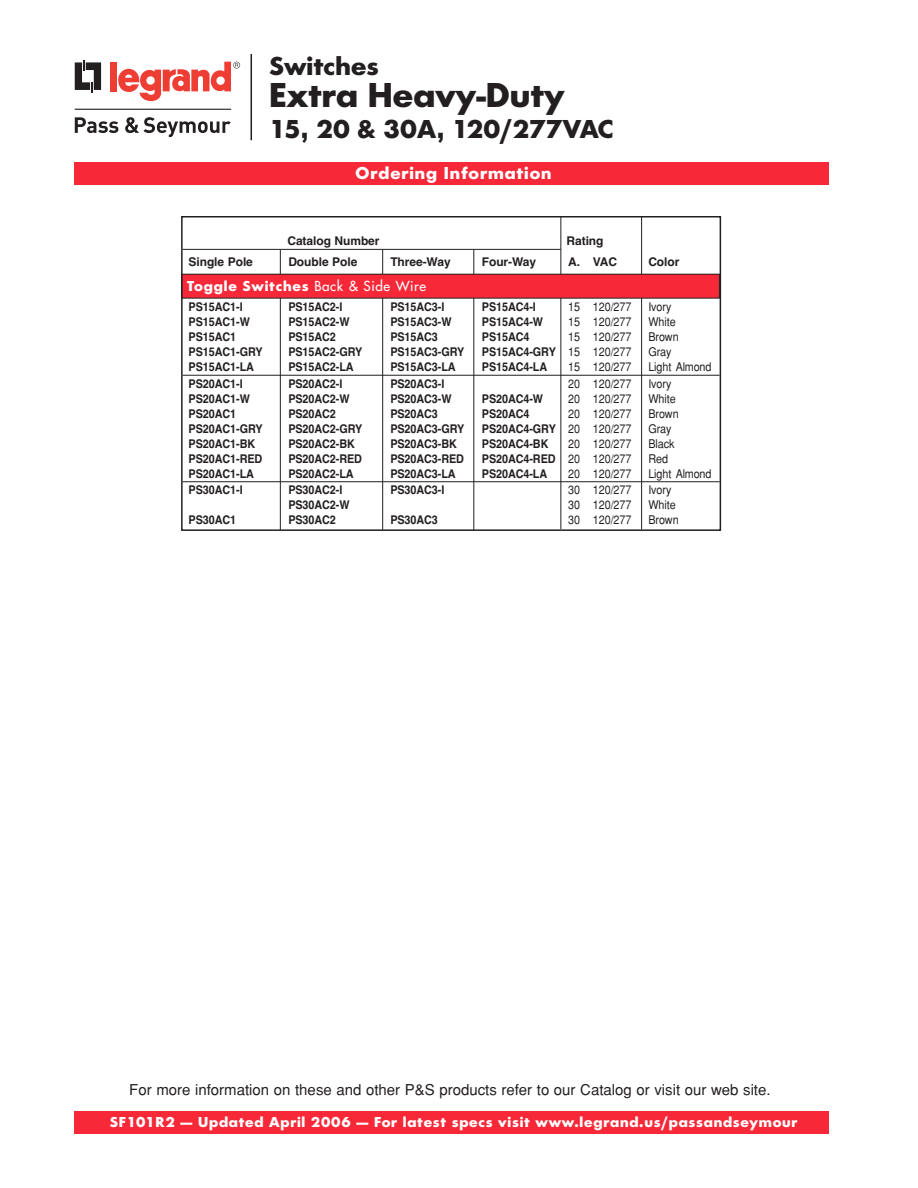
<style>
.page{position:relative;width:918px;height:1188px;background:#fff}
.page>*{position:absolute;margin:0;border:0;box-sizing:border-box;transform-origin:0 0}
.t1{font:700 36px "Futura No 2 D";color:#231f20}
.t2{font:700 27px "Futura No 2 D";color:#231f20}
.t3{font:700 18px "Futura No 2 D";letter-spacing:.05em;color:#fff}
.t4{font:700 15px "Futura No 2 D";letter-spacing:.05em;color:#fff}
.t5{font:15px "Helvetica";color:#231f20}
.t6{font:700 12px "Helvetica";letter-spacing:-.005em;color:#231f20;scale:.9 1}
.t7{font:12px "Helvetica";letter-spacing:-.005em;color:#231f20;scale:.9 1}
.t8{font:700 12px "Helvetica";letter-spacing:-.005em;color:#231f20}
.s1{font-family:"Futura";font-weight:400;font-size:13.5px}
.s2{font-weight:400}
</style>
<div class="page">
<div style="left:74px;top:162px;width:754px;height:23px;background:#f72938"></div>
<hr style="left:382px;top:250px;width:1px;height:280px;background:#231f20">
<hr style="left:473px;top:250px;width:1px;height:281px;background:#231f20">
<hr style="left:560px;top:217px;width:1px;height:312px;background:#231f20">
<hr style="left:641px;top:217px;width:1px;height:312px;background:#231f20">
<hr style="left:280px;top:250px;width:1px;height:280px;background:#231f20">
<div style="left:181px;top:274px;width:538px;height:24px;background:#f72938"></div>
<div style="left:181px;top:216px;width:540px;height:315px;border:2px solid #231f20"></div>
<hr style="left:183px;top:249px;width:378px;height:1px;background:#231f20">
<hr style="left:183px;top:375px;width:537px;height:1px;background:#231f20">
<hr style="left:183px;top:481px;width:537px;height:1px;background:#231f20">
<hr style="left:251px;top:54px;width:1px;height:86px;background:#231f20">
<div style="left:74px;top:1111px;width:755px;height:23px;background:#f72938"></div>
<svg style="left:75px;top:60px;width:26px;height:32px"></svg>
<div style="left:111px;top:62px;width:6px;height:29px;background:#ee3e34"></div>
<svg style="left:118px;top:62px;width:122px;height:40px"></svg>
<hr style="left:75px;top:109px;width:156px;height:1px;background:#231f20">
<svg style="left:75px;top:117px;width:43px;height:16px"></svg>
<svg style="left:125px;top:117px;width:106px;height:20px"></svg>
<h2 class="t2" style="left:269px;top:50px;width:111px">Switches</h2>
<h1 class="t1" style="left:269px;top:73px;width:297px">Extra Heavy-Duty</h1>
<h2 class="t2" style="left:269px;top:113px;width:346px">15, 20 &amp; 30A, 120/277VAC</h2>
<h3 class="t3" style="left:356px;top:162px;width:197px">Ordering Information</h3>
<p class="t8" style="left:287px;top:233px;width:94px">Catalog Number</p>
<p class="t8" style="left:567px;top:233px;width:38px">Rating</p>
<p class="t8" style="left:189px;top:254px;width:66px">Single Pole</p>
<p class="t8" style="left:288px;top:254px;width:70px">Double Pole</p>
<p class="t8" style="left:390px;top:254px;width:62px">Three-Way</p>
<p class="t8" style="left:482px;top:254px;width:56px">Four-Way</p>
<p class="t8" style="left:568px;top:254px;width:51px">A. VAC</p>
<p class="t8" style="left:648px;top:254px;width:33px">Color</p>
<p class="t4" style="left:187px;top:277px;width:241px">Toggle Switches <span class="s1">Back &amp; Side Wire</span></p>
<p class="t6" style="left:189px;top:300px;width:62px">PS15AC1-I</p>
<p class="t6" style="left:288px;top:300px;width:62px">PS15AC2-I</p>
<p class="t6" style="left:390px;top:300px;width:62px">PS15AC3-I</p>
<p class="t6" style="left:482px;top:300px;width:62px">PS15AC4-I</p>
<p class="t7" style="left:568px;top:300px;width:72px">15 120/277</p>
<p class="t7" style="left:648px;top:300px;width:27px">Ivory</p>
<p class="t6" style="left:189px;top:315px;width:70px">PS15AC1-W</p>
<p class="t6" style="left:288px;top:315px;width:70px">PS15AC2-W</p>
<p class="t6" style="left:390px;top:315px;width:70px">PS15AC3-W</p>
<p class="t6" style="left:482px;top:315px;width:70px">PS15AC4-W</p>
<p class="t7" style="left:568px;top:315px;width:72px">15 120/277</p>
<p class="t7" style="left:648px;top:315px;width:32px">White</p>
<p class="t6" style="left:189px;top:330px;width:54px">PS15AC1</p>
<p class="t6" style="left:288px;top:330px;width:54px">PS15AC2</p>
<p class="t6" style="left:390px;top:330px;width:54px">PS15AC3</p>
<p class="t6" style="left:482px;top:330px;width:54px">PS15AC4</p>
<p class="t7" style="left:568px;top:330px;width:72px">15 120/277</p>
<p class="t7" style="left:648px;top:330px;width:35px">Brown</p>
<p class="t6" style="left:189px;top:345px;width:84px">PS15AC1-GRY</p>
<p class="t6" style="left:288px;top:345px;width:84px">PS15AC2-GRY</p>
<p class="t6" style="left:390px;top:345px;width:84px">PS15AC3-GRY</p>
<p class="t6" style="left:482px;top:345px;width:168px">PS15AC4-GRY <span class="s2">15 120/277</span></p>
<p class="t7" style="left:648px;top:345px;width:27px">Gray</p>
<p class="t6" style="left:189px;top:360px;width:74px">PS15AC1-LA</p>
<p class="t6" style="left:288px;top:360px;width:74px">PS15AC2-LA</p>
<p class="t6" style="left:390px;top:360px;width:74px">PS15AC3-LA</p>
<p class="t6" style="left:482px;top:360px;width:74px">PS15AC4-LA</p>
<p class="t7" style="left:568px;top:360px;width:72px">15 120/277</p>
<p class="t7" style="left:648px;top:360px;width:72px">Light Almond</p>
<p class="t6" style="left:189px;top:377px;width:62px">PS20AC1-I</p>
<p class="t6" style="left:288px;top:377px;width:62px">PS20AC2-I</p>
<p class="t6" style="left:390px;top:377px;width:62px">PS20AC3-I</p>
<p class="t7" style="left:568px;top:377px;width:72px">20 120/277</p>
<p class="t7" style="left:648px;top:377px;width:27px">Ivory</p>
<p class="t6" style="left:189px;top:392px;width:70px">PS20AC1-W</p>
<p class="t6" style="left:288px;top:392px;width:70px">PS20AC2-W</p>
<p class="t6" style="left:390px;top:392px;width:70px">PS20AC3-W</p>
<p class="t6" style="left:482px;top:392px;width:70px">PS20AC4-W</p>
<p class="t7" style="left:568px;top:392px;width:72px">20 120/277</p>
<p class="t7" style="left:648px;top:392px;width:32px">White</p>
<p class="t6" style="left:189px;top:407px;width:54px">PS20AC1</p>
<p class="t6" style="left:288px;top:407px;width:54px">PS20AC2</p>
<p class="t6" style="left:390px;top:407px;width:54px">PS20AC3</p>
<p class="t6" style="left:482px;top:407px;width:54px">PS20AC4</p>
<p class="t7" style="left:568px;top:407px;width:72px">20 120/277</p>
<p class="t7" style="left:648px;top:407px;width:35px">Brown</p>
<p class="t6" style="left:189px;top:422px;width:84px">PS20AC1-GRY</p>
<p class="t6" style="left:288px;top:422px;width:84px">PS20AC2-GRY</p>
<p class="t6" style="left:390px;top:422px;width:84px">PS20AC3-GRY</p>
<p class="t6" style="left:482px;top:422px;width:168px">PS20AC4-GRY <span class="s2">20 120/277</span></p>
<p class="t7" style="left:648px;top:422px;width:27px">Gray</p>
<p class="t6" style="left:189px;top:437px;width:76px">PS20AC1-BK</p>
<p class="t6" style="left:288px;top:437px;width:76px">PS20AC2-BK</p>
<p class="t6" style="left:390px;top:437px;width:76px">PS20AC3-BK</p>
<p class="t6" style="left:482px;top:437px;width:76px">PS20AC4-BK</p>
<p class="t7" style="left:568px;top:437px;width:72px">20 120/277</p>
<p class="t7" style="left:648px;top:437px;width:31px">Black</p>
<p class="t6" style="left:189px;top:452px;width:83px">PS20AC1-RED</p>
<p class="t6" style="left:288px;top:452px;width:83px">PS20AC2-RED</p>
<p class="t6" style="left:390px;top:452px;width:83px">PS20AC3-RED</p>
<p class="t6" style="left:482px;top:452px;width:168px">PS20AC4-RED <span class="s2">20 120/277</span></p>
<p class="t7" style="left:648px;top:452px;width:23px">Red</p>
<p class="t6" style="left:189px;top:467px;width:74px">PS20AC1-LA</p>
<p class="t6" style="left:288px;top:467px;width:74px">PS20AC2-LA</p>
<p class="t6" style="left:390px;top:467px;width:74px">PS20AC3-LA</p>
<p class="t6" style="left:482px;top:467px;width:74px">PS20AC4-LA</p>
<p class="t7" style="left:568px;top:467px;width:72px">20 120/277</p>
<p class="t7" style="left:648px;top:467px;width:72px">Light Almond</p>
<p class="t6" style="left:189px;top:483px;width:62px">PS30AC1-I</p>
<p class="t6" style="left:288px;top:483px;width:62px">PS30AC2-I</p>
<p class="t6" style="left:390px;top:483px;width:62px">PS30AC3-I</p>
<p class="t7" style="left:568px;top:483px;width:72px">30 120/277</p>
<p class="t7" style="left:648px;top:483px;width:27px">Ivory</p>
<p class="t6" style="left:288px;top:498px;width:70px">PS30AC2-W</p>
<p class="t7" style="left:568px;top:498px;width:72px">30 120/277</p>
<p class="t7" style="left:648px;top:498px;width:32px">White</p>
<p class="t6" style="left:189px;top:513px;width:54px">PS30AC1</p>
<p class="t6" style="left:288px;top:513px;width:54px">PS30AC2</p>
<p class="t6" style="left:390px;top:513px;width:54px">PS30AC3</p>
<p class="t7" style="left:568px;top:513px;width:72px">30 120/277</p>
<p class="t7" style="left:648px;top:513px;width:35px">Brown</p>
<p class="t5" style="left:129px;top:1081px;width:643px">For more information on these and other P&amp;S products refer to our Catalog or visit our web site.</p>
<p class="t4" style="left:110px;top:1113px;width:689px">SF101R2 — Updated April 2006 — For latest specs visit www.legrand.us/passandseymour</p>
</div>
